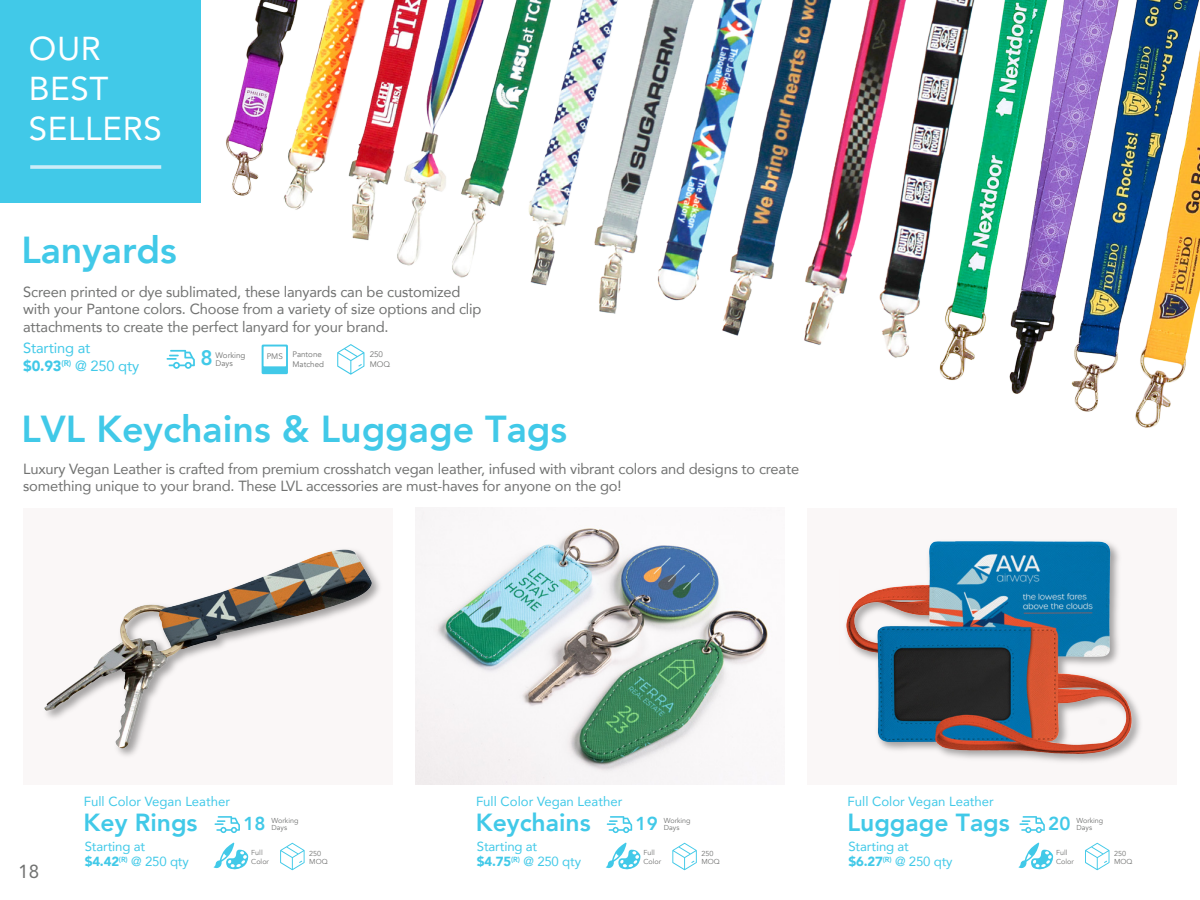
<style>
.page{position:relative;width:1200px;height:900px;background:#fff}
.page>*{position:absolute;margin:0;border:0;box-sizing:border-box;transform-origin:0 0}
.t1{font:800 37.5px "Avenir";color:#41c9e8}
.t2{font:33.06px/40px "Avenir";letter-spacing:.02em;color:#fff}
.t3{font:800 24.69px "Avenir";color:#41c9e8}
.t4{font:800 20.81px "Avenir";color:#41c9e8}
.t5{font:18.75px "Avenir";color:#717271}
.t6{font:800 18.69px "Avenir";color:#41c9e8}
.t7{font:14.69px/17.6px "Avenir";letter-spacing:-.015em;color:#717271}
.t8{font:14.69px/17.6px "Avenir";letter-spacing:-.015em;color:#41c9e8}
.t9{font:13.19px/15.8px "Avenir";color:#41c9e8}
.t10{font:8px/9.6px "Avenir";color:#717271}
.t11{font:7.19px/8.6px "Avenir";color:#717271}
.s1{font-weight:900}
</style>
<div class="page">
<img style="left:226px;top:0;width:974px;height:428px">
<div style="left:0;top:0;width:200px;height:203px;background:#41c9e8"></div>
<svg style="left:30px;top:165px;width:131px;height:4px"></svg>
<svg style="left:262px;top:345px;width:26px;height:29px"></svg>
<svg style="left:337px;top:344px;width:27px;height:31px"></svg>
<svg style="left:167px;top:350px;width:28px;height:19px"></svg>
<svg style="left:280px;top:843px;width:25px;height:27px"></svg>
<svg style="left:215px;top:816px;width:25px;height:17px"></svg>
<svg style="left:214px;top:843px;width:34px;height:27px"></svg>
<svg style="left:672px;top:843px;width:25px;height:27px"></svg>
<svg style="left:607px;top:816px;width:25px;height:17px"></svg>
<svg style="left:606px;top:843px;width:35px;height:27px"></svg>
<svg style="left:1085px;top:843px;width:24px;height:27px"></svg>
<svg style="left:1019px;top:816px;width:26px;height:17px"></svg>
<svg style="left:1018px;top:843px;width:35px;height:27px"></svg>
<div style="left:23px;top:508px;width:369px;height:277px;background:#faf7f7"></div>
<img style="left:415px;top:508px;width:353px;height:277px">
<div style="left:808px;top:508px;width:369px;height:277px;background:#faf7f7"></div>
<img style="left:44px;top:516px;width:381px;height:261px">
<img style="left:846px;top:541px;width:294px;height:221px">
<p class="t2" style="left:29px;top:28px;width:135px">OUR<br>BEST<br>SELLERS</p>
<p class="t1" style="left:21px;top:221px;width:157px">Lanyards</p>
<p class="t7" style="left:23px;top:282px;width:460px">Screen printed or dye sublimated, these lanyards can be customized with your Pantone colors. Choose from a variety of size options and clip attachments to create the perfect lanyard for your brand.</p>
<p class="t8" style="left:23px;top:339px;width:117px">Starting at <span class="s1">$0.93</span><sup>(R)</sup> @ 250 qty</p>
<p class="t10" style="left:267px;top:352px;width:18px">PMS</p>
<p class="t4" style="left:201px;top:342px;width:14px">8</p>
<p class="t10" style="left:370px;top:350px;width:22px">250<br>MOQ</p>
<p class="t10" style="left:292px;top:349px;width:33px">Pantone<br>Matched</p>
<p class="t10" style="left:216px;top:351px;width:31px;line-height:8.6px">Working<br>Days</p>
<p class="t1" style="left:21px;top:399px;width:547px">LVL Keychains &amp; Luggage Tags</p>
<p class="t7" style="left:23px;top:459px;width:777px">Luxury Vegan Leather is crafted from premium crosshatch vegan leather, infused with vibrant colors and designs to create something unique to your brand. These LVL accessories are must-haves for anyone on the go!</p>
<p class="t5" style="left:18px;top:858px;width:22px">18</p>
<p class="t9" style="left:84px;top:793px;width:148px">Full Color Vegan Leather</p>
<p class="t9" style="left:476px;top:793px;width:148px">Full Color Vegan Leather</p>
<p class="t9" style="left:848px;top:793px;width:148px">Full Color Vegan Leather</p>
<p class="t3" style="left:84px;top:804px;width:115px">Key Rings</p>
<p class="t6" style="left:243px;top:809px;width:24px">18</p>
<p class="t11" style="left:272px;top:817px;width:28px;line-height:7.7px">Working<br>Days</p>
<p class="t3" style="left:476px;top:804px;width:116px">Keychains</p>
<p class="t6" style="left:636px;top:809px;width:24px">19</p>
<p class="t11" style="left:664px;top:817px;width:28px;line-height:7.7px">Working<br>Days</p>
<p class="t3" style="left:847px;top:804px;width:164px">Luggage Tags</p>
<p class="t6" style="left:1048px;top:809px;width:24px">20</p>
<p class="t11" style="left:1076px;top:817px;width:28px;line-height:7.7px">Working<br>Days</p>
<p class="t9" style="left:85px;top:838px;width:106px">Starting at <span class="s1">$4.42</span><sup>(R)</sup> @ 250 qty</p>
<p class="t11" style="left:251px;top:848px;width:19px">Full<br>Color</p>
<p class="t9" style="left:477px;top:838px;width:106px">Starting at <span class="s1">$4.75</span><sup>(R)</sup> @ 250 qty</p>
<p class="t11" style="left:309px;top:849px;width:20px">250<br>MOQ</p>
<p class="t11" style="left:644px;top:848px;width:19px">Full<br>Color</p>
<p class="t9" style="left:849px;top:838px;width:106px">Starting at <span class="s1">$6.27</span><sup>(R)</sup> @ 250 qty</p>
<p class="t11" style="left:702px;top:849px;width:20px">250<br>MOQ</p>
<p class="t11" style="left:1056px;top:848px;width:19px">Full<br>Color</p>
<p class="t11" style="left:1114px;top:849px;width:20px">250<br>MOQ</p>
</div>
